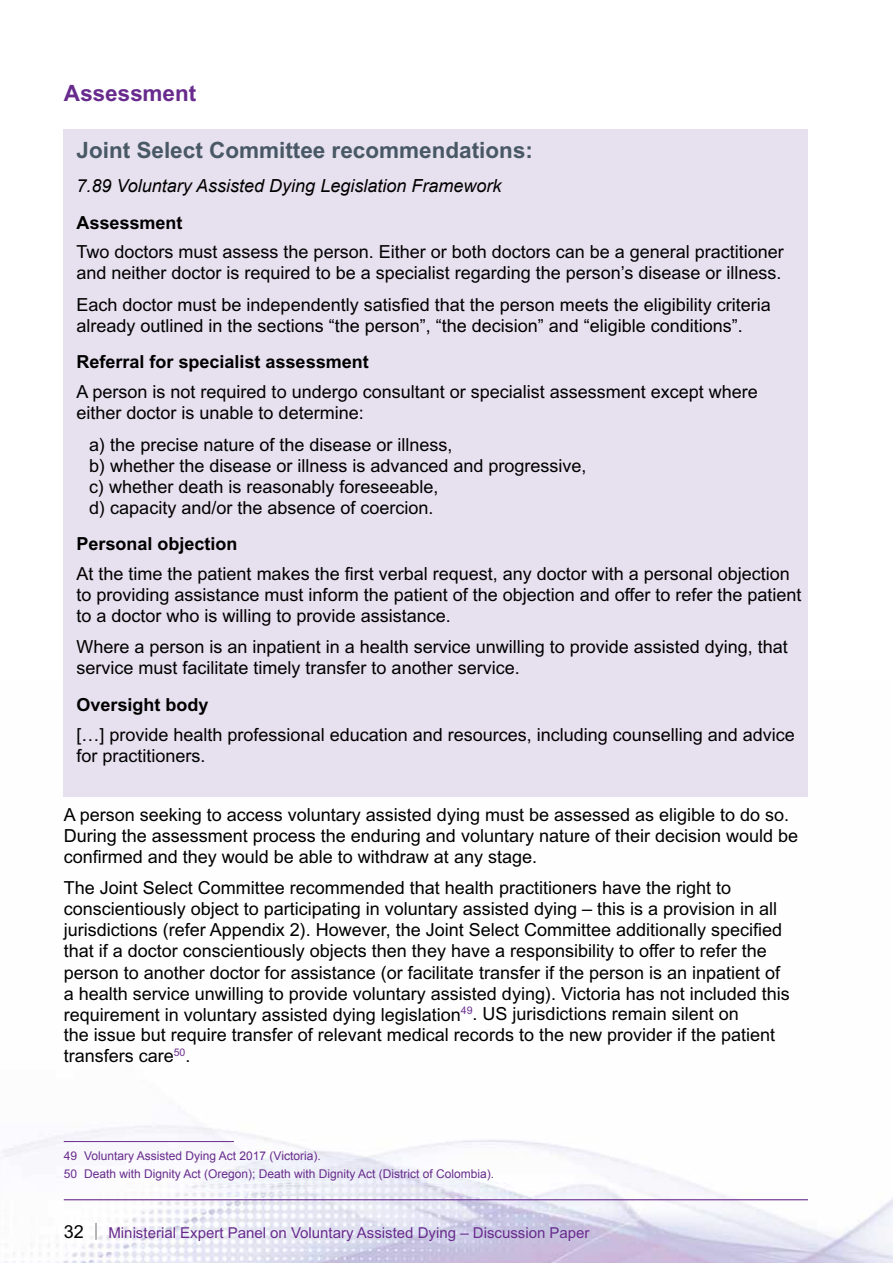
<style>
.page{position:relative;width:893px;height:1263px;background:#fff}
.page>*{position:absolute;margin:0;border:0;box-sizing:border-box;transform-origin:0 0}
.t1{font:700 22.5px "Arial MT Std";color:#485865}
.t2{font:700 22.5px "Arial MT Std";color:#682b8d}
.t3{font:18px/21px "Arial MT Std";color:#000}
.t4{font:700 18px "Arial MT Std";color:#000}
.t5{font:italic 18px "Arial";color:#000}
.t6{font:15px "Arial MT Std";color:#682b8d}
.t7{font:12px/18.1px "Arial";color:#682b8d}
.s1{font-family:"Arial MT Std"}
.s2{font-size:18px;color:#000}
.s3{font-size:18px;color:#939598}
</style>
<div class="page">
<img style="left:0;top:680px;width:893px;height:583px">
<hr style="left:64px;top:1199px;width:744px;height:1px;background:#682b8d">
<div style="left:64px;top:129px;width:744px;height:668px;background:#e6e0ef"></div>
<hr style="left:64px;top:1141px;width:170px;height:1px;background:#682b8d">
<p class="t2" style="left:64px;top:80px;width:134px">Assessment</p>
<p class="t1" style="left:77px;top:137px;width:458px">Joint Select Committee recommendations:</p>
<p class="t5" style="left:77px;top:174px;width:426px">7.89 Voluntary Assisted Dying Legislation Framework</p>
<p class="t4" style="left:77px;top:212px;width:108px">Assessment</p>
<p class="t3" style="left:77px;top:241px;width:709px">Two doctors must assess the person. Either or both doctors can be a general practitioner and neither doctor is required to be a specialist regarding the person’s disease or illness.</p>
<p class="t3" style="left:77px;top:294px;width:696px">Each doctor must be independently satisfied that the person meets the eligibility criteria already outlined in the sections “the person”, “the decision” and “eligible conditions”.</p>
<p class="t4" style="left:77px;top:351px;width:294px">Referral for specialist assessment</p>
<p class="t3" style="left:77px;top:381px;width:683px">A person is not required to undergo consultant or specialist assessment except where either doctor is unable to determine:</p>
<p class="t3" style="left:89px;top:434px;width:499px">a) the precise nature of the disease or illness,<br>b) whether the disease or illness is advanced and progressive, c) whether death is reasonably foreseeable,<br>d) capacity and/or the absence of coercion.</p>
<p class="t4" style="left:77px;top:533px;width:163px">Personal objection</p>
<p class="t3" style="left:77px;top:563px;width:727px">At the time the patient makes the first verbal request, any doctor with a personal objection to providing assistance must inform the patient of the objection and offer to refer the patient to a doctor who is willing to provide assistance.</p>
<p class="t3" style="left:77px;top:636px;width:713px">Where a person is an inpatient in a health service unwilling to provide assisted dying, that service must facilitate timely transfer to another service.</p>
<p class="t4" style="left:77px;top:694px;width:134px">Oversight body</p>
<p class="t3" style="left:77px;top:724px;width:720px">[…] provide health professional education and resources, including counselling and advice for practitioners.</p>
<p class="t3" style="left:64px;top:804px;width:736px">A person seeking to access voluntary assisted dying must be assessed as eligible to do so.<br>During the assessment process the enduring and voluntary nature of their decision would be confirmed and they would be able to withdraw at any stage.</p>
<p class="t3" style="left:64px;top:877px;width:727px">The Joint Select Committee recommended that health practitioners have the right to conscientiously object to participating in voluntary assisted dying – this is a provision in all jurisdictions (refer Appendix 2). However, the Joint Select Committee additionally specified that if a doctor conscientiously objects then they have a responsibility to offer to refer the person to another doctor for assistance (or facilitate transfer if the person is an inpatient of a health service unwilling to provide voluntary assisted dying). Victoria has not included this requirement in voluntary assisted dying legislation<sup>49</sup>. US jurisdictions remain silent on<br>the issue but require transfer of relevant medical records to the new provider if the patient transfers care<sup>50</sup>.</p>
<p class="t7" style="left:64px;top:1146px;width:432px"><span class="s1">49</span> Voluntary Assisted Dying Act 2017 (Victoria).<br><span class="s1">50</span> Death with Dignity Act (Oregon); Death with Dignity Act (District of Colombia).</p>
<p class="t6" style="left:64px;top:1224px;width:527px"><span class="s2">32</span> <span class="s3">|</span> Ministerial Expert Panel on Voluntary Assisted Dying – Discussion Paper</p>
</div>
